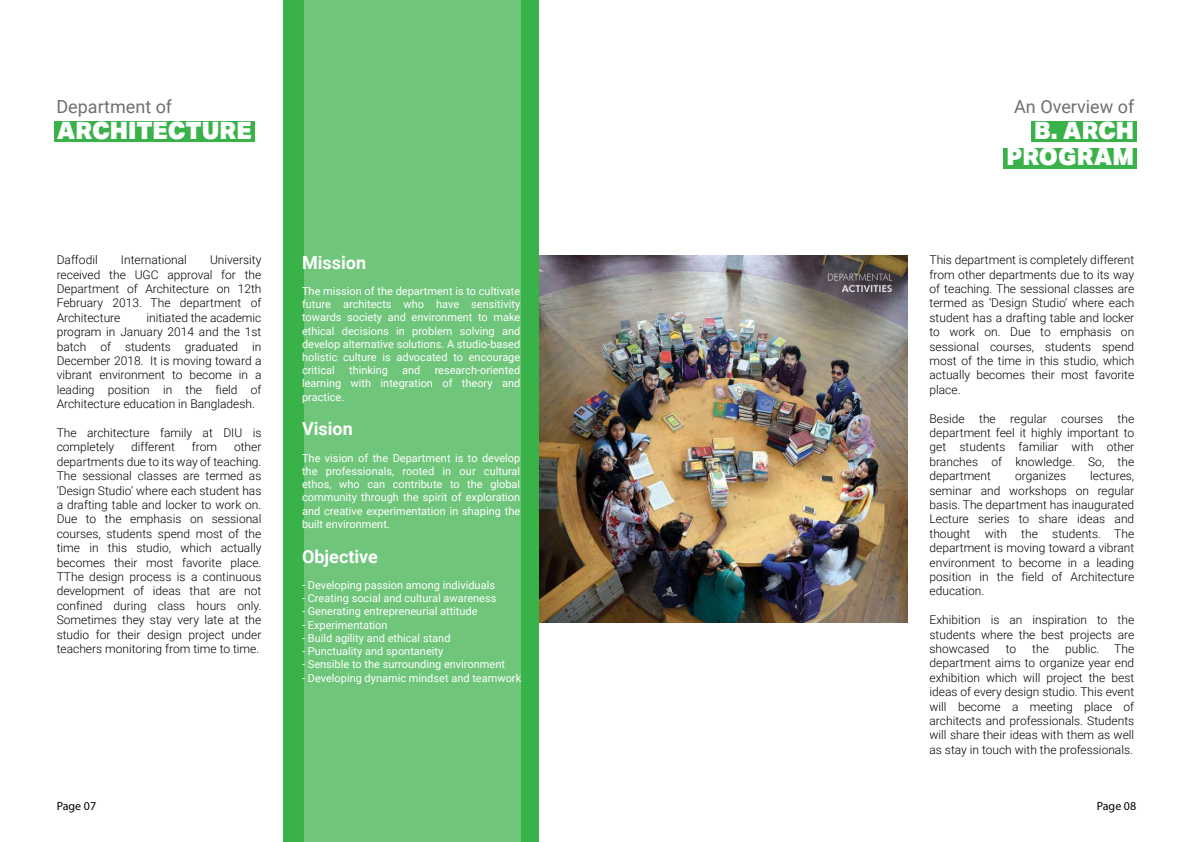
<style>
.page{position:relative;width:1191px;height:842px;background:#fff}
.page>*{position:absolute;margin:0;border:0;box-sizing:border-box;transform-origin:0 0}
.t1{font:900 24px "Aktiv Grotesk";color:#fff}
.t2{font:18px "Roboto";color:#6d6f71}
.t3{font:700 18px "Roboto";color:#fff}
.t4{font:300 12px/14.4px "Roboto";color:#000;text-align:justify}
.t5{font:12px "Myriad Pro";color:#000}
.t6{font:11px/13.2px "Roboto";color:#fff;text-align:justify}
</style>
<div class="page">
<div style="left:283px;top:0;width:256px;height:842px;background:#39b24a"></div>
<div style="left:1031px;top:121px;width:106px;height:21px;background:#39b24a"></div>
<div style="left:54px;top:121px;width:200px;height:21px;background:#39b24a"></div>
<div style="left:304px;top:0;width:216px;height:842px;background:#6fc67b"></div>
<img style="left:539px;top:255px;width:368px;height:368px">
<div style="left:1003px;top:148px;width:134px;height:20px;background:#39b24a"></div>
<h2 class="t2" style="left:56px;top:94px;width:117px">Department of</h2>
<h1 class="t1" style="left:57px;top:115px;width:196px">ARCHITECTURE</h1>
<p class="t4" style="left:57px;top:252px;width:43px">Daffodil</p>
<p class="t4" style="left:121px;top:252px;width:67px">International</p>
<p class="t4" style="left:57px;top:252px;width:206px;text-indent:153px">University received the UGC approval for the Department of Architecture on 12th February 2013. The department of Architecture</p>
<p class="t4" style="left:57px;top:310px;width:206px;text-indent:90px">initiated the academic program in January 2014 and the 1st batch of students graduated in December 2018. It is moving toward a vibrant environment to become in a leading position in the field of Architecture education in Bangladesh.</p>
<p class="t4" style="left:57px;top:425px;width:206px">The architecture family at DIU is completely</p>
<p class="t4" style="left:131px;top:439px;width:45px">different</p>
<p class="t4" style="left:192px;top:439px;width:27px">from</p>
<p class="t4" style="left:57px;top:439px;width:206px;text-indent:177px">other departments due to its way of teaching.<br>The sessional classes are termed as ‘Design Studio’ where each student has a drafting table and locker to work on.<br>Due to the emphasis on sessional courses, students spend most of the time in this studio, which actually becomes their most favorite place.<br>TThe design process is a continuous development of ideas that are not confined during class hours only.<br>Sometimes they stay very late at the studio for their design project under teachers monitoring from time to time.</p>
<h2 class="t3" style="left:302px;top:250px;width:66px">Mission</h2>
<p class="t6" style="left:302px;top:284px;width:220px">The mission of the department is to cultivate future architects who have sensitivity towards society and environment to make ethical decisions in problem solving and develop alternative solutions. A studio-based holistic culture is advocated to encourage critical</p>
<p class="t6" style="left:302px;top:363px;width:220px;text-indent:133px">research-oriented learning with integration of theory and practice.</p>
<h2 class="t3" style="left:302px;top:416px;width:52px">Vision</h2>
<p class="t6" style="left:302px;top:451px;width:220px">The vision of the Department is to develop the professionals, rooted in our cultural ethos, who can contribute to the global community through the spirit of exploration and creative experimentation in shaping the built environment.</p>
<h2 class="t3" style="left:302px;top:544px;width:77px">Objective</h2>
<p class="t6" style="left:302px;top:578px;width:194px">- Developing passion among individuals</p>
<p class="t6" style="left:302px;top:591px;width:196px">- Creating social and cultural awareness</p>
<p class="t6" style="left:302px;top:605px;width:177px">- Generating entrepreneurial attitude</p>
<p class="t6" style="left:302px;top:618px;width:87px">- Experimentation</p>
<p class="t6" style="left:302px;top:631px;width:150px">- Build agility and ethical stand</p>
<p class="t6" style="left:302px;top:644px;width:143px">- Punctuality and spontaneity</p>
<p class="t6" style="left:302px;top:657px;width:204px">- Sensible to the surrounding environment</p>
<p class="t6" style="left:302px;top:671px;width:221px">- Developing dynamic mindset and teamwork</p>
<p class="t6" style="left:349px;top:363px;width:40px">thinking</p>
<p class="t6" style="left:402px;top:363px;width:20px">and</p>
<h2 class="t2" style="left:1014px;top:94px;width:122px">An Overview of</h2>
<h1 class="t1" style="left:1034px;top:115px;width:101px">B. ARCH</h1>
<h1 class="t1" style="left:1006px;top:141px;width:129px">PROGRAM</h1>
<p class="t4" style="left:929px;top:252px;width:206px">This department is completely different from other departments due to its way of teaching. The sessional classes are termed as ‘Design Studio’ where each student has a drafting table and locker to work on. Due to emphasis on sessional courses, students spend most of the time in this studio, which actually becomes their most favorite place.</p>
<p class="t4" style="left:929px;top:411px;width:206px">Beside the regular courses the department feel it highly important to get students familiar with other branches of knowledge. So, the department</p>
<p class="t4" style="left:929px;top:468px;width:206px;text-indent:161px">lectures, seminar and workshops on regular basis. The department has inaugurated Lecture series to share ideas and thought with the students. The department is moving toward a vibrant environment to become in a leading position in the field of Architecture education.</p>
<p class="t4" style="left:929px;top:612px;width:206px">Exhibition is an inspiration to the students where the best projects are showcased</p>
<p class="t4" style="left:1015px;top:468px;width:53px">organizes</p>
<p class="t4" style="left:929px;top:641px;width:206px;text-indent:136px">public. The department aims to organize year end exhibition which will project the best ideas of every design studio. This event will become a meeting place of architects and professionals. Students will share their ideas with them as well as stay in touch with the professionals.</p>
<p class="t4" style="left:1005px;top:641px;width:12px">to</p>
<p class="t4" style="left:1032px;top:641px;width:18px">the</p>
<p class="t5" style="left:57px;top:799px;width:41px">Page 07</p>
<p class="t5" style="left:1096px;top:799px;width:41px">Page 08</p>
</div>
